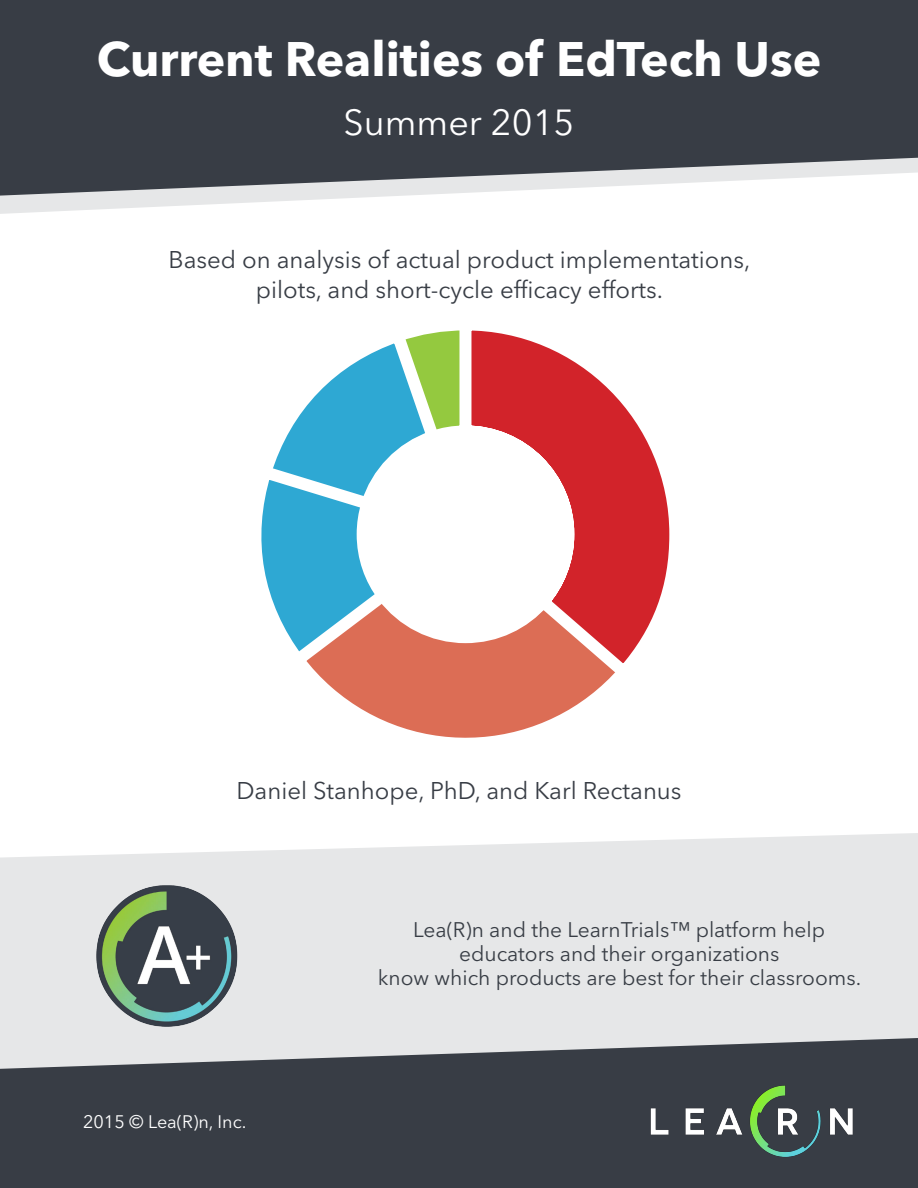
<style>
.page{position:relative;width:918px;height:1188px;background:#fff}
.page>*{position:absolute;margin:0;border:0;box-sizing:border-box;transform-origin:0 0}
.t1{font:700 48px "Avenir Next LT Pro";color:#fff}
.t2{font:36px "Avenir Next LT Pro";color:#fff}
.t3{font:24px/30px "Avenir Next LT Pro";color:#383d45;text-align:center}
.t4{font:21px/24px "Avenir Next LT Pro";color:#383d45;text-align:center}
.t5{font:18px "Avenir Next LT Pro";color:#fff}
</style>
<div class="page">
<div style="left:0;top:833px;width:918px;height:205px;background:#e6e7e8"></div>
<svg style="left:0;top:196px;width:388px;height:18px"></svg>
<svg style="left:0;top:1038px;width:918px;height:150px;background:#4c5158"></svg>
<img style="left:643px;top:1080px;width:221px;height:82px">
<svg style="left:0;top:0;width:918px;height:196px;background:#4a4e55"></svg>
<svg style="left:261px;top:365px;width:90px;height:256px"></svg>
<svg style="left:281px;top:578px;width:317px;height:160px"></svg>
<svg style="left:351px;top:330px;width:319px;height:359px"></svg>
<img style="left:86px;top:875px;width:160px;height:163px">
<h1 class="t1" style="left:97px;top:29px;width:726px">Current Realities of EdTech Use</h1>
<h2 class="t2" style="left:344px;top:101px;width:232px">Summer 2015</h2>
<p class="t3" style="left:168px;top:244px;width:583px">Based on analysis of actual product implementations, pilots, and short-cycle efficacy efforts.</p>
<p class="t3" style="left:236px;top:776px;width:447px">Daniel Stanhope, PhD, and Karl Rectanus</p>
<p class="t5" style="left:83px;top:1111px;width:165px">2015 © Lea(R)n, Inc.</p>
<p class="t4" style="left:378px;top:918px;width:485px">Lea(R)n and the LearnTrials™ platform help educators and their organizations<br>know which products are best for their classrooms.</p>
</div>
